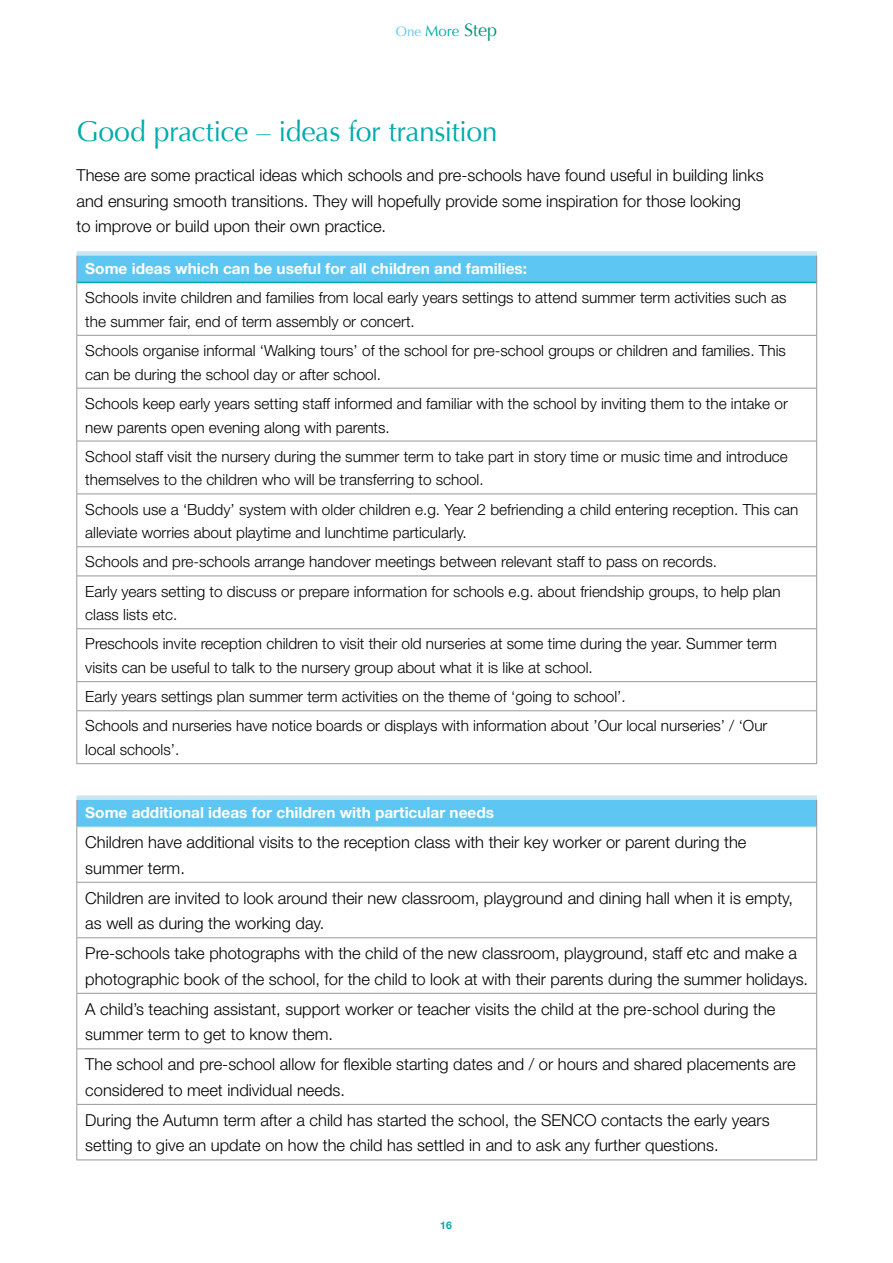
<style>
.page{position:relative;width:893px;height:1263px;background:#fff}
.page>*{position:absolute;margin:0;border:0;box-sizing:border-box;transform-origin:0 0}
.Chapter_Header{font:28.5px "Optima";letter-spacing:-.015em;color:#00abab}
.Body{font:300 16.5px/25.5px "Helvetica Neue";color:#000}
.Body_Table{font:300 15.3px/23.7px "Helvetica Neue";color:#000}
.Body_Table_header{font:700 15.3px "Helvetica Neue";color:#fff}
.t1{font:15px "Optima";color:#00abab}
.t2{font:700 10.5px "Helvetica Neue";color:#00abab}
.s1{font-size:13.5px;color:#5ec6f2}
.s2{font-size:18px;color:#009379}
</style>
<div class="page">
<div style="left:77px;top:253px;width:740px;height:29px;background:#5ec6f2"></div>
<svg style="left:78px;top:283px;width:738px;height:52px"></svg>
<svg style="left:78px;top:387px;width:738px;height:325px"></svg>
<div style="left:77px;top:251px;width:740px;height:5px;background:#c8e5f0"></div>
<svg style="left:77px;top:256px;width:1px;height:26px"></svg>
<svg style="left:816px;top:256px;width:1px;height:26px"></svg>
<hr style="left:77px;top:282px;width:1px;height:53px;background:#98989c">
<hr style="left:816px;top:282px;width:1px;height:53px;background:#98989c">
<hr style="left:77px;top:335px;width:1px;height:53px;background:#98989c">
<hr style="left:816px;top:335px;width:1px;height:53px;background:#98989c">
<hr style="left:77px;top:388px;width:1px;height:53px;background:#98989c">
<hr style="left:816px;top:388px;width:1px;height:53px;background:#98989c">
<hr style="left:77px;top:441px;width:1px;height:53px;background:#98989c">
<hr style="left:816px;top:441px;width:1px;height:53px;background:#98989c">
<hr style="left:77px;top:494px;width:1px;height:53px;background:#98989c">
<hr style="left:816px;top:494px;width:1px;height:53px;background:#98989c">
<svg style="left:77px;top:547px;width:1px;height:29px"></svg>
<svg style="left:816px;top:547px;width:1px;height:29px"></svg>
<hr style="left:77px;top:576px;width:1px;height:53px;background:#98989c">
<hr style="left:816px;top:576px;width:1px;height:53px;background:#98989c">
<hr style="left:77px;top:629px;width:1px;height:53px;background:#98989c">
<hr style="left:816px;top:629px;width:1px;height:53px;background:#98989c">
<svg style="left:77px;top:682px;width:1px;height:28px"></svg>
<svg style="left:816px;top:682px;width:1px;height:29px"></svg>
<hr style="left:77px;top:711px;width:1px;height:52px;background:#98989c">
<hr style="left:816px;top:711px;width:1px;height:52px;background:#98989c">
<hr style="left:77px;top:763px;width:740px;height:1px;background:#98989c">
<hr style="left:77px;top:282px;width:739px;height:1px;background:#00abab">
<hr style="left:77px;top:335px;width:739px;height:1px;background:#98989c">
<hr style="left:77px;top:388px;width:739px;height:1px;background:#98989c">
<hr style="left:77px;top:441px;width:739px;height:1px;background:#98989c">
<hr style="left:77px;top:494px;width:739px;height:1px;background:#98989c">
<hr style="left:77px;top:546px;width:739px;height:1px;background:#98989c">
<hr style="left:77px;top:576px;width:739px;height:1px;background:#98989c">
<hr style="left:77px;top:628px;width:739px;height:1px;background:#98989c">
<hr style="left:77px;top:681px;width:739px;height:1px;background:#98989c">
<hr style="left:77px;top:710px;width:739px;height:1px;background:#98989c">
<div style="left:77px;top:798px;width:740px;height:29px;background:#5ec6f2"></div>
<svg style="left:78px;top:827px;width:738px;height:55px"></svg>
<svg style="left:78px;top:938px;width:738px;height:222px"></svg>
<div style="left:77px;top:795px;width:740px;height:5px;background:#c8e5f0"></div>
<svg style="left:77px;top:800px;width:1px;height:26px"></svg>
<svg style="left:816px;top:800px;width:1px;height:27px"></svg>
<hr style="left:77px;top:827px;width:1px;height:55px;background:#98989c">
<hr style="left:816px;top:827px;width:1px;height:55px;background:#98989c">
<hr style="left:77px;top:882px;width:1px;height:56px;background:#98989c">
<hr style="left:816px;top:882px;width:1px;height:56px;background:#98989c">
<hr style="left:77px;top:938px;width:1px;height:55px;background:#98989c">
<hr style="left:816px;top:938px;width:1px;height:55px;background:#98989c">
<hr style="left:77px;top:993px;width:1px;height:56px;background:#98989c">
<hr style="left:816px;top:993px;width:1px;height:56px;background:#98989c">
<hr style="left:77px;top:1049px;width:1px;height:55px;background:#98989c">
<hr style="left:816px;top:1049px;width:1px;height:55px;background:#98989c">
<hr style="left:77px;top:1104px;width:1px;height:56px;background:#98989c">
<hr style="left:816px;top:1104px;width:1px;height:56px;background:#98989c">
<hr style="left:77px;top:1160px;width:740px;height:1px;background:#98989c">
<hr style="left:77px;top:826px;width:739px;height:1px;background:#9ad3d5">
<hr style="left:77px;top:882px;width:739px;height:1px;background:#98989c">
<hr style="left:77px;top:937px;width:739px;height:1px;background:#98989c">
<hr style="left:77px;top:993px;width:739px;height:1px;background:#98989c">
<hr style="left:77px;top:1048px;width:739px;height:1px;background:#98989c">
<hr style="left:77px;top:1104px;width:739px;height:1px;background:#98989c">
<p class="t1" style="left:396px;top:22px;width:103px"><span class="s1">One</span> More <span class="s2">Step</span></p>
<p class="Chapter_Header" style="left:77px;top:115px;width:423px">Good practice – ideas for transition</p>
<p class="Body" style="left:77px;top:162px;width:689px">These are some practical ideas which schools and pre-schools have found useful in building links and ensuring smooth transitions. They will hopefully provide some inspiration for those looking<br>to improve or build upon their own practice.</p>
<p class="Body_Table_header" style="left:85px;top:259px;width:443px">Some ideas which can be useful for all children and families:</p>
<p class="Body_Table" style="left:85px;top:285px;width:703px">Schools invite children and families from local early years settings to attend summer term activities such as the summer fair, end of term assembly or concert.</p>
<p class="Body_Table" style="left:85px;top:338px;width:702px">Schools organise informal ‘Walking tours’ of the school for pre-school groups or children and families. This can be during the school day or after school.</p>
<p class="Body_Table" style="left:85px;top:391px;width:704px">Schools keep early years setting staff informed and familiar with the school by inviting them to the intake or new parents open evening along with parents.</p>
<p class="Body_Table" style="left:85px;top:444px;width:704px">School staff visit the nursery during the summer term to take part in story time or music time and introduce themselves to the children who will be transferring to school.</p>
<p class="Body_Table" style="left:85px;top:497px;width:714px">Schools use a ‘Buddy’ system with older children e.g. Year 2 befriending a child entering reception. This can alleviate worries about playtime and lunchtime particularly.</p>
<p class="Body_Table" style="left:85px;top:550px;width:633px">Schools and pre-schools arrange handover meetings between relevant staff to pass on records.</p>
<p class="Body_Table" style="left:85px;top:579px;width:697px">Early years setting to discuss or prepare information for schools e.g. about friendship groups, to help plan class lists etc.</p>
<p class="Body_Table" style="left:85px;top:632px;width:693px">Preschools invite reception children to visit their old nurseries at some time during the year. Summer term visits can be useful to talk to the nursery group about what it is like at school.</p>
<p class="Body_Table" style="left:85px;top:685px;width:542px">Early years settings plan summer term activities on the theme of ‘going to school’.</p>
<p class="Body_Table" style="left:85px;top:714px;width:684px">Schools and nurseries have notice boards or displays with information about ’Our local nurseries’ / ‘Our local schools’.</p>
<p class="Body_Table_header" style="left:85px;top:803px;width:410px">Some additional ideas for children with particular needs</p>
<p class="Body" style="left:85px;top:829px;width:663px">Children have additional visits to the reception class with their key worker or parent during the summer term.</p>
<p class="Body" style="left:85px;top:885px;width:709px">Children are invited to look around their new classroom, playground and dining hall when it is empty, as well as during the working day.</p>
<p class="Body" style="left:85px;top:940px;width:724px">Pre-schools take photographs with the child of the new classroom, playground, staff etc and make a photographic book of the school, for the child to look at with their parents during the summer holidays.</p>
<p class="Body" style="left:85px;top:996px;width:692px">A child’s teaching assistant, support worker or teacher visits the child at the pre-school during the summer term to get to know them.</p>
<p class="Body" style="left:85px;top:1051px;width:712px">The school and pre-school allow for flexible starting dates and / or hours and shared placements are considered to meet individual needs.</p>
<p class="Body" style="left:85px;top:1107px;width:686px">During the Autumn term after a child has started the school, the SENCO contacts the early years setting to give an update on how the child has settled in and to ask any further questions.</p>
<p class="t2" style="left:440px;top:1218px;width:13px">16</p>
</div>
